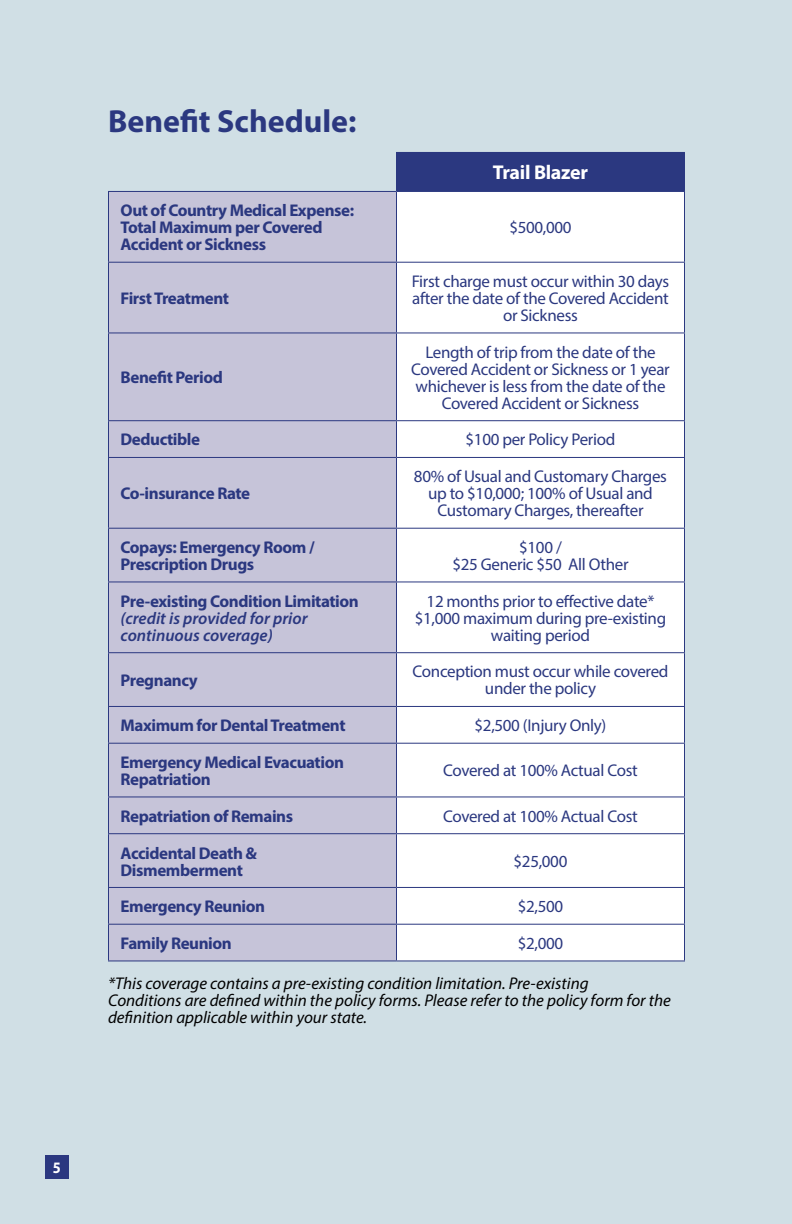
<style>
.page{position:relative;width:792px;height:1224px;background:#d0dfe5}
.page>*{position:absolute;margin:0;border:0;box-sizing:border-box;transform-origin:0 0}
.t1{font:700 32px "Myriad Pro";color:#2b3880}
.t2{font:700 20px "Myriad Pro";letter-spacing:-.015em;color:#fff}
.t3{font:17px/17px "Myriad Pro";letter-spacing:-.02em;color:#2b3880;text-align:center}
.t4{font:700 17px/17px "Myriad Pro";letter-spacing:-.025em;color:#2b3880}
.t5{font:italic 17px/17px "Myriad Pro";color:#000}
.t6{font:italic 600 17px/17px "Myriad Pro";color:#2b3880}
.t7{font:700 16px "Myriad Pro";color:#fff;scale:.9 1}
</style>
<div class="page">
<div style="left:45px;top:1155px;width:24px;height:24px;background:#2b3880"></div>
<div style="left:396px;top:152px;width:288px;height:39px;background:#2b3880"></div>
<div style="left:109px;top:192px;width:287px;height:768px;background:#c6c4d9"></div>
<div style="left:397px;top:192px;width:287px;height:768px;background:#fff"></div>
<hr style="left:108px;top:192px;width:1px;height:70px;background:#2b3880">
<hr style="left:108px;top:262px;width:288px;height:1px;background:#2b3880">
<hr style="left:108px;top:263px;width:1px;height:69px;background:#2b3880">
<hr style="left:108px;top:332px;width:288px;height:1px;background:#2b3880">
<hr style="left:108px;top:333px;width:1px;height:87px;background:#2b3880">
<hr style="left:108px;top:420px;width:288px;height:1px;background:#2b3880">
<hr style="left:108px;top:421px;width:1px;height:36px;background:#2b3880">
<hr style="left:108px;top:457px;width:288px;height:1px;background:#2b3880">
<hr style="left:108px;top:458px;width:1px;height:70px;background:#2b3880">
<hr style="left:108px;top:528px;width:288px;height:1px;background:#2b3880">
<hr style="left:108px;top:529px;width:1px;height:52px;background:#2b3880">
<hr style="left:108px;top:581px;width:288px;height:1px;background:#2b3880">
<hr style="left:108px;top:582px;width:1px;height:70px;background:#2b3880">
<hr style="left:108px;top:652px;width:288px;height:1px;background:#2b3880">
<hr style="left:108px;top:653px;width:1px;height:53px;background:#2b3880">
<hr style="left:108px;top:706px;width:288px;height:1px;background:#2b3880">
<hr style="left:108px;top:707px;width:1px;height:36px;background:#2b3880">
<hr style="left:108px;top:743px;width:288px;height:1px;background:#2b3880">
<hr style="left:108px;top:744px;width:1px;height:52px;background:#2b3880">
<hr style="left:108px;top:796px;width:288px;height:1px;background:#2b3880">
<hr style="left:108px;top:797px;width:1px;height:36px;background:#2b3880">
<hr style="left:108px;top:833px;width:288px;height:1px;background:#2b3880">
<hr style="left:108px;top:834px;width:1px;height:53px;background:#2b3880">
<hr style="left:108px;top:887px;width:288px;height:1px;background:#2b3880">
<hr style="left:108px;top:888px;width:1px;height:36px;background:#2b3880">
<hr style="left:108px;top:924px;width:288px;height:1px;background:#2b3880">
<hr style="left:108px;top:925px;width:1px;height:35px;background:#2b3880">
<hr style="left:108px;top:960px;width:288px;height:1px;background:#2b3880">
<hr style="left:396px;top:192px;width:1px;height:70px;background:#2b3880">
<hr style="left:684px;top:192px;width:1px;height:70px;background:#2b3880">
<hr style="left:396px;top:262px;width:289px;height:1px;background:#2b3880">
<hr style="left:396px;top:263px;width:1px;height:69px;background:#2b3880">
<hr style="left:684px;top:263px;width:1px;height:69px;background:#2b3880">
<hr style="left:396px;top:332px;width:289px;height:1px;background:#2b3880">
<hr style="left:396px;top:333px;width:1px;height:87px;background:#2b3880">
<hr style="left:684px;top:333px;width:1px;height:87px;background:#2b3880">
<hr style="left:396px;top:420px;width:289px;height:1px;background:#2b3880">
<hr style="left:396px;top:421px;width:1px;height:36px;background:#2b3880">
<hr style="left:684px;top:421px;width:1px;height:36px;background:#2b3880">
<hr style="left:396px;top:457px;width:289px;height:1px;background:#2b3880">
<hr style="left:396px;top:458px;width:1px;height:70px;background:#2b3880">
<hr style="left:684px;top:458px;width:1px;height:70px;background:#2b3880">
<hr style="left:396px;top:528px;width:289px;height:1px;background:#2b3880">
<hr style="left:396px;top:529px;width:1px;height:52px;background:#2b3880">
<hr style="left:684px;top:529px;width:1px;height:52px;background:#2b3880">
<hr style="left:396px;top:581px;width:289px;height:1px;background:#2b3880">
<hr style="left:396px;top:582px;width:1px;height:70px;background:#2b3880">
<hr style="left:684px;top:582px;width:1px;height:70px;background:#2b3880">
<hr style="left:396px;top:652px;width:289px;height:1px;background:#2b3880">
<hr style="left:396px;top:653px;width:1px;height:53px;background:#2b3880">
<hr style="left:684px;top:653px;width:1px;height:53px;background:#2b3880">
<hr style="left:396px;top:706px;width:289px;height:1px;background:#2b3880">
<hr style="left:396px;top:707px;width:1px;height:36px;background:#2b3880">
<hr style="left:684px;top:707px;width:1px;height:36px;background:#2b3880">
<hr style="left:396px;top:743px;width:289px;height:1px;background:#2b3880">
<hr style="left:396px;top:744px;width:1px;height:52px;background:#2b3880">
<hr style="left:684px;top:744px;width:1px;height:52px;background:#2b3880">
<hr style="left:396px;top:796px;width:289px;height:1px;background:#2b3880">
<hr style="left:396px;top:797px;width:1px;height:36px;background:#2b3880">
<hr style="left:684px;top:797px;width:1px;height:36px;background:#2b3880">
<hr style="left:396px;top:833px;width:289px;height:1px;background:#2b3880">
<hr style="left:396px;top:834px;width:1px;height:53px;background:#2b3880">
<hr style="left:684px;top:834px;width:1px;height:53px;background:#2b3880">
<hr style="left:396px;top:887px;width:289px;height:1px;background:#2b3880">
<hr style="left:396px;top:888px;width:1px;height:36px;background:#2b3880">
<hr style="left:684px;top:888px;width:1px;height:36px;background:#2b3880">
<hr style="left:396px;top:924px;width:289px;height:1px;background:#2b3880">
<hr style="left:396px;top:925px;width:1px;height:35px;background:#2b3880">
<hr style="left:684px;top:925px;width:1px;height:35px;background:#2b3880">
<hr style="left:396px;top:960px;width:289px;height:1px;background:#2b3880">
<hr style="left:108px;top:191px;width:288px;height:1px;background:#2b3880">
<hr style="left:396px;top:152px;width:289px;height:1px;background:#2b3880">
<hr style="left:684px;top:153px;width:1px;height:38px;background:#2b3880">
<hr style="left:396px;top:191px;width:289px;height:1px;background:#2b3880">
<h1 class="t1" style="left:108px;top:100px;width:250px">Benefit Schedule:</h1>
<p class="t4" style="left:120px;top:201px;width:235px">Out of Country Medical Expense:<br>Total Maximum per Covered<br>Accident or Sickness</p>
<p class="t4" style="left:120px;top:289px;width:110px">First Treatment</p>
<p class="t4" style="left:121px;top:368px;width:104px">Benefit Period</p>
<p class="t2" style="left:493px;top:160px;width:97px">Trail Blazer</p>
<p class="t3" style="left:509px;top:219px;width:64px">$500,000</p>
<p class="t3" style="left:412px;top:272px;width:259px">First charge must occur within 30 days after the date of the Covered Accident or Sickness</p>
<p class="t3" style="left:411px;top:343px;width:260px">Length of trip from the date of the Covered Accident or Sickness or 1 year whichever is less from the date of the Covered Accident or Sickness</p>
<p class="t4" style="left:121px;top:431px;width:81px">Deductible</p>
<p class="t3" style="left:466px;top:431px;width:151px">$100 per Policy Period</p>
<p class="t4" style="left:121px;top:484px;width:131px">Co-insurance Rate</p>
<p class="t3" style="left:414px;top:468px;width:255px">80% of Usual and Customary Charges up to $10,000; 100% of Usual and<br>Customary Charges, thereafter</p>
<p class="t4" style="left:121px;top:538px;width:196px">Copays: Emergency Room /<br>Prescription Drugs</p>
<p class="t3" style="left:452px;top:539px;width:178px">$100 /<br>$25 Generic $50 All Other</p>
<p class="t4" style="left:121px;top:592px;width:240px">Pre-existing Condition Limitation</p>
<p class="t6" style="left:121px;top:609px;width:189px">(credit is provided for prior continuous coverage)</p>
<p class="t3" style="left:415px;top:592px;width:253px">12 months prior to effective date* $1,000 maximum during pre-existing waiting period</p>
<p class="t4" style="left:121px;top:671px;width:79px">Pregnancy</p>
<p class="t3" style="left:413px;top:663px;width:257px">Conception must occur while covered under the policy</p>
<p class="t4" style="left:121px;top:716px;width:227px">Maximum for Dental Treatment</p>
<p class="t3" style="left:475px;top:717px;width:133px">$2,500 (Injury Only)</p>
<p class="t4" style="left:121px;top:753px;width:225px">Emergency Medical Evacuation<br>Repatriation</p>
<p class="t3" style="left:443px;top:762px;width:196px">Covered at 100% Actual Cost</p>
<p class="t4" style="left:121px;top:807px;width:174px">Repatriation of Remains</p>
<p class="t3" style="left:443px;top:807px;width:196px">Covered at 100% Actual Cost</p>
<p class="t4" style="left:121px;top:844px;width:138px">Accidental Death &amp;<br>Dismemberment</p>
<p class="t3" style="left:514px;top:853px;width:55px">$25,000</p>
<p class="t4" style="left:121px;top:897px;width:146px">Emergency Reunion</p>
<p class="t3" style="left:518px;top:898px;width:47px">$2,500</p>
<p class="t4" style="left:121px;top:934px;width:113px">Family Reunion</p>
<p class="t3" style="left:518px;top:935px;width:47px">$2,000</p>
<p class="t5" style="left:108px;top:975px;width:564px">*This coverage contains a pre-existing condition limitation. Pre-existing<br>Conditions are defined within the policy forms. Please refer to the policy form for the definition applicable within your state.</p>
<p class="t7" style="left:53px;top:1157px;width:10px">5</p>
</div>
